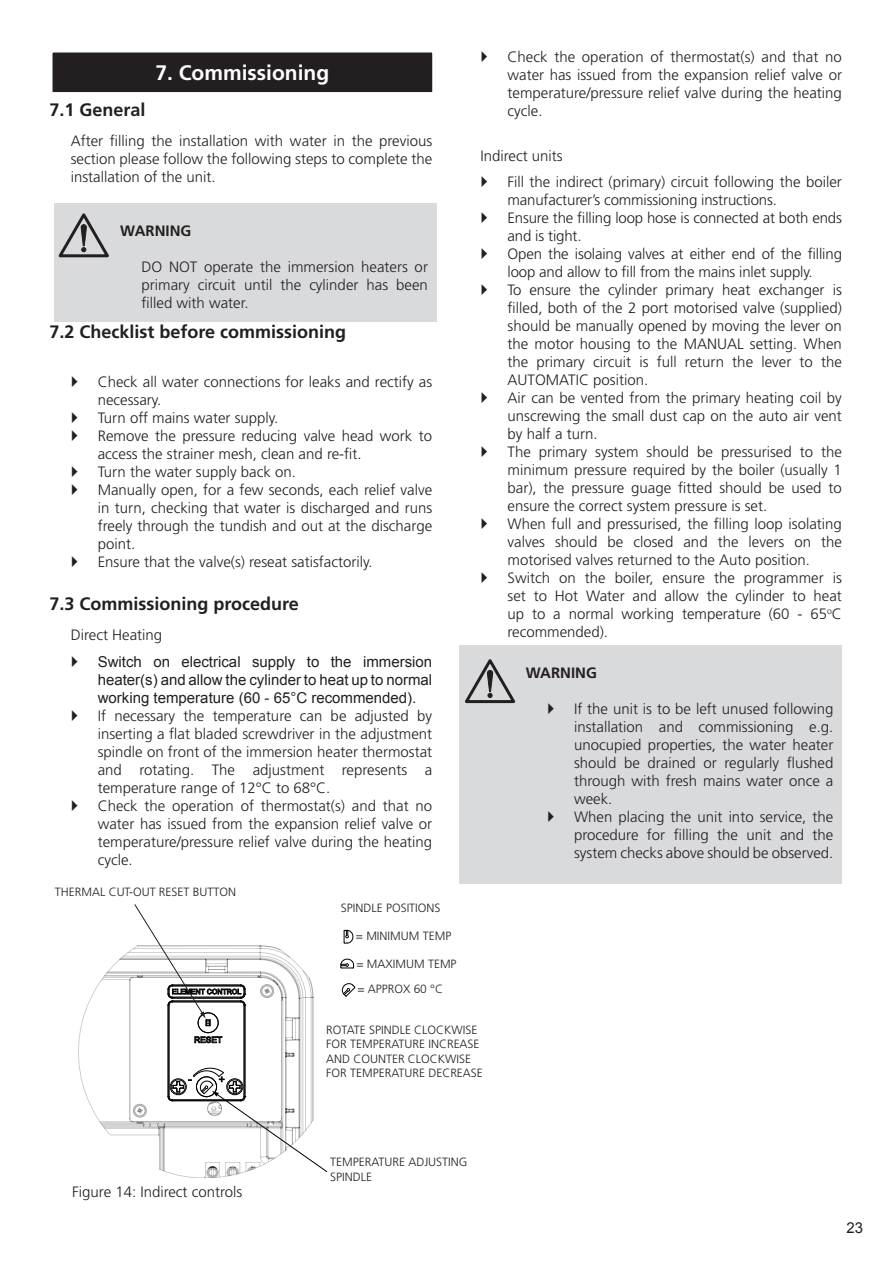
<style>
.page{position:relative;width:893px;height:1263px;background:#fff}
.page>*{position:absolute;margin:0;border:0;box-sizing:border-box;transform-origin:0 0}
.Heading{font:700 21px "Frutiger LT Std";color:#fff}
.Subheading{font:700 18px "Frutiger LT Std";color:#231f20}
.Paragraph_text{font:300 15px/18px "Frutiger LT Std";color:#231f20;text-align:justify}
.t1{font:15px/18px "Arial";color:#231f20;text-align:justify}
.Subheading_2{font:300 15px "Frutiger LT Std";color:#231f20}
.TOC_2{font:700 15px "Frutiger LT Std";color:#231f20}
.t2{font:300 12px/14.4px "Frutiger LT Std";color:#231f20}
</style>
<div class="page">
<div style="left:459px;top:645px;width:67px;height:238px;background:#d9dadc"></div>
<svg style="left:465px;top:659px;width:50px;height:45px"></svg>
<div style="left:526px;top:645px;width:316px;height:238px;background:#d9dadc"></div>
<svg style="left:340px;top:959px;width:14px;height:10px"></svg>
<svg style="left:341px;top:983px;width:14px;height:14px"></svg>
<svg style="left:344px;top:930px;width:9px;height:14px"></svg>
<svg style="left:78px;top:904px;width:250px;height:274px"></svg>
<div style="left:52px;top:52px;width:381px;height:41px;background:#231f20"></div>
<div style="left:51px;top:51px;width:383px;height:43px;border:2px solid #fff"></div>
<div style="left:54px;top:203px;width:66px;height:119px;background:#d9dadc"></div>
<svg style="left:58px;top:213px;width:51px;height:45px"></svg>
<div style="left:120px;top:203px;width:316px;height:119px;background:#d9dadc"></div>
<p class="Paragraph_text" style="left:507px;top:48px;width:336px">Check the operation of thermostat(s) and that no water has issued from the expansion relief valve or temperature/pressure relief valve during the heating cycle.</p>
<p class="Subheading_2" style="left:480px;top:147px;width:84px">Indirect units</p>
<p class="Paragraph_text" style="left:507px;top:173px;width:336px">Fill the indirect (primary) circuit following the boiler manufacturer’s commissioning instructions.</p>
<p class="Paragraph_text" style="left:507px;top:209px;width:336px">Ensure the filling loop hose is connected at both ends and is tight.</p>
<p class="Paragraph_text" style="left:507px;top:245px;width:336px">Open the isolaing valves at either end of the filling loop and allow to fill from the mains inlet supply.</p>
<p class="Paragraph_text" style="left:507px;top:281px;width:336px">To ensure the cylinder primary heat exchanger is filled, both of the 2 port motorised valve (supplied) should be manually opened by moving the lever on the motor housing to the MANUAL setting. When the primary circuit is full return the lever to the AUTOMATIC position.</p>
<p class="Paragraph_text" style="left:507px;top:389px;width:336px">Air can be vented from the primary heating coil by unscrewing the small dust cap on the auto air vent by half a turn.</p>
<p class="Paragraph_text" style="left:507px;top:443px;width:336px">The primary system should be pressurised to the minimum pressure required by the boiler (usually 1 bar), the pressure guage fitted should be used to ensure the correct system pressure is set.</p>
<p class="Paragraph_text" style="left:507px;top:515px;width:336px">When full and pressurised, the filling loop isolating valves should be closed and the levers on the motorised valves returned to the Auto position.</p>
<p class="Paragraph_text" style="left:507px;top:569px;width:336px">Switch on the boiler, ensure the programmer is set to Hot Water and allow the cylinder to heat up to a normal working temperature (60 - 65<sup>o</sup>C recommended).</p>
<p class="TOC_2" style="left:526px;top:664px;width:73px">WARNING</p>
<p class="Paragraph_text" style="left:574px;top:700px;width:261px">If the unit is to be left unused following installation and commissioning e.g. unocupied properties, the water heater should be drained or regularly flushed through with fresh mains water once a week.</p>
<p class="Paragraph_text" style="left:574px;top:808px;width:261px">When placing the unit into service, the procedure for filling the unit and the system checks above should be observed.</p>
<p class="Heading" style="left:155px;top:61px;width:175px">7. Commissioning</p>
<p class="Subheading" style="left:50px;top:99px;width:98px">7.1 General</p>
<p class="Paragraph_text" style="left:71px;top:132px;width:363px">After filling the installation with water in the previous section please follow the following steps to complete the installation of the unit.</p>
<p class="TOC_2" style="left:120px;top:222px;width:73px">WARNING</p>
<p class="Paragraph_text" style="left:142px;top:258px;width:288px">DO NOT operate the immersion heaters or primary circuit until the cylinder has been filled with water.</p>
<p class="Subheading" style="left:50px;top:321px;width:298px">7.2 Checklist before commissioning</p>
<p class="Paragraph_text" style="left:98px;top:373px;width:336px">Check all water connections for leaks and rectify as necessary.</p>
<p class="Paragraph_text" style="left:98px;top:409px;width:182px">Turn off mains water supply.</p>
<p class="Paragraph_text" style="left:98px;top:427px;width:336px">Remove the pressure reducing valve head work to access the strainer mesh, clean and re-fit.</p>
<p class="Paragraph_text" style="left:98px;top:463px;width:200px">Turn the water supply back on.</p>
<p class="Paragraph_text" style="left:98px;top:481px;width:336px">Manually open, for a few seconds, each relief valve in turn, checking that water is discharged and runs freely through the tundish and out at the discharge point.</p>
<p class="Paragraph_text" style="left:98px;top:553px;width:276px">Ensure that the valve(s) reseat satisfactorily.</p>
<p class="Subheading" style="left:50px;top:593px;width:251px">7.3 Commissioning procedure</p>
<p class="Subheading_2" style="left:71px;top:627px;width:93px">Direct Heating</p>
<p class="t1" style="left:98px;top:653px;width:336px">Switch on electrical supply to the immersion heater(s) and allow the cylinder to heat up to normal working temperature (60 - 65°C recommended).</p>
<p class="Paragraph_text" style="left:98px;top:707px;width:336px">If necessary the temperature can be adjusted by inserting a flat bladed screwdriver in the adjustment spindle on front of the immersion heater thermostat and rotating. The adjustment represents a temperature range of 12°C to 68°C.</p>
<p class="Paragraph_text" style="left:98px;top:797px;width:336px">Check the operation of thermostat(s) and that no water has issued from the expansion relief valve or temperature/pressure relief valve during the heating cycle.</p>
<p class="t2" style="left:55px;top:885px;width:183px">THERMAL CUT-OUT RESET BUTTON</p>
<p class="t2" style="left:341px;top:901px;width:101px">SPINDLE POSITIONS</p>
<p class="t2" style="left:356px;top:929px;width:97px">= MINIMUM TEMP</p>
<p class="t2" style="left:356px;top:951px;width:102px;line-height:25.7px">= MAXIMUM TEMP = APPROX 60 °C</p>
<p class="t2" style="left:326px;top:1023px;width:158px">ROTATE SPINDLE CLOCKWISE<br>FOR TEMPERATURE INCREASE<br>AND COUNTER CLOCKWISE<br>FOR TEMPERATURE DECREASE</p>
<p class="Paragraph_text" style="left:72px;top:1183px;width:172px">Figure 14: Indirect controls</p>
<p class="t2" style="left:330px;top:1155px;width:139px">TEMPERATURE ADJUSTING<br>SPINDLE</p>
<p class="t1" style="left:846px;top:1219px;width:18px">23</p>
</div>
